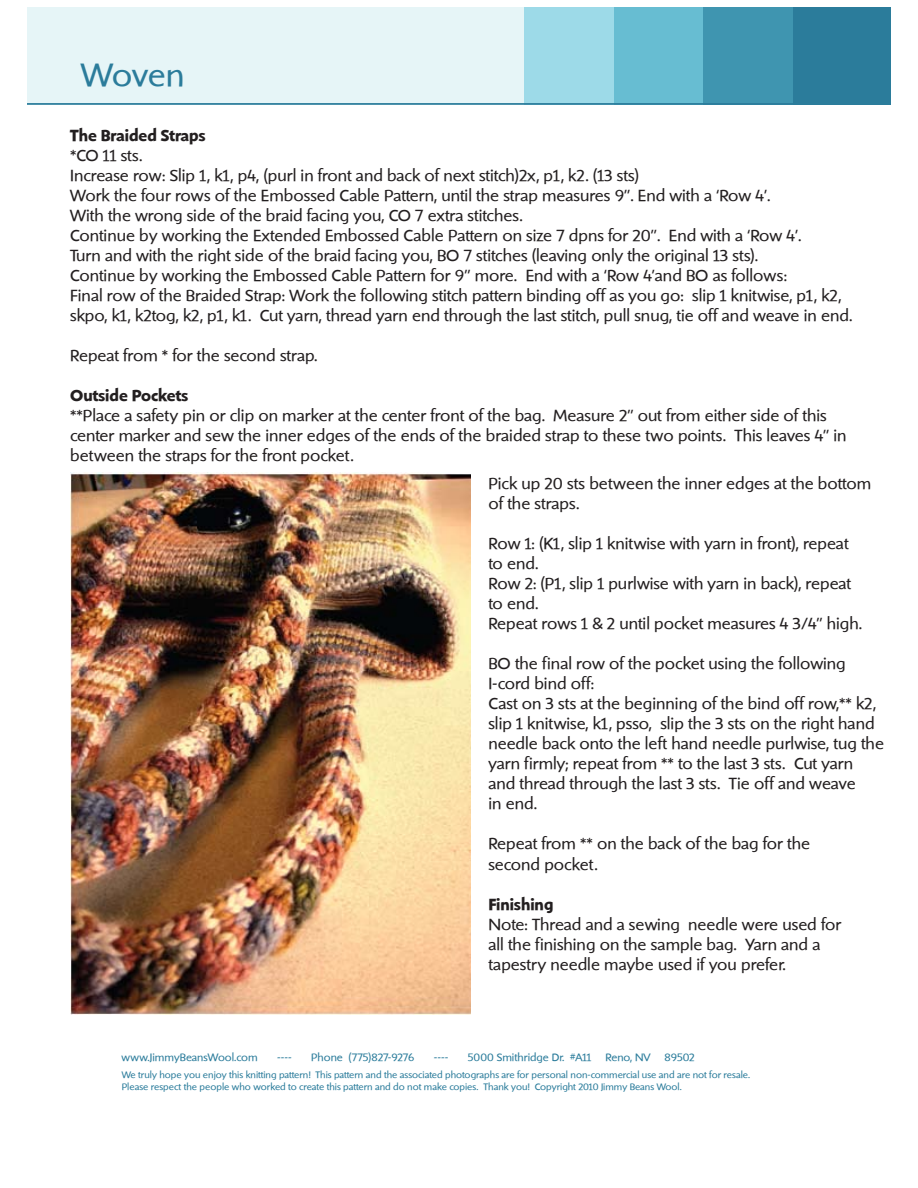
<style>
.page{position:relative;width:918px;height:1188px;background:#fff}
.page>*{position:absolute;margin:0;border:0;box-sizing:border-box;transform-origin:0 0}
.t1{font:33.45px "Shinn RR";letter-spacing:-.005em;color:#2b7c9b}
.t2{font:16.65px/20.1px "Shinn RR";color:#231f20}
.t3{font:700 16.65px "Shinn RR";color:#231f20}
.t4{font:11.1px "Shinn RR";color:#2b7c9b}
.t5{font:9.75px/11.7px "Shinn RR";color:#2b7c9b}
</style>
<div class="page">
<div style="left:27px;top:7px;width:864px;height:98px;background:#e6f5f7"></div>
<div style="left:525px;top:7px;width:90px;height:98px;background:#9ddae8"></div>
<div style="left:614px;top:7px;width:90px;height:98px;background:#67bdd2"></div>
<div style="left:704px;top:7px;width:90px;height:98px;background:#3f95b0"></div>
<div style="left:793px;top:7px;width:98px;height:98px;background:#2b7c9b"></div>
<hr style="left:27px;top:103px;width:856px;height:2px;background:#2b7c9b">
<img style="left:71px;top:473px;width:399px;height:541px">
<h1 class="t1" style="left:81px;top:55px;width:105px">Woven</h1>
<p class="t3" style="left:70px;top:125px;width:137px">The Braided Straps</p>
<p class="t2" style="left:70px;top:145px;width:784px">*CO 11 sts.<br>Increase row: Slip 1, k1, p4, (purl in front and back of next stitch)2x, p1, k2. (13 sts)<br>Work the four rows of the Embossed Cable Pattern, until the strap measures 9”. End with a ‘Row 4’.<br>With the wrong side of the braid facing you, CO 7 extra stitches.<br>Continue by working the Extended Embossed Cable Pattern on size 7 dpns for 20”. End with a ‘Row 4’.<br>Turn and with the right side of the braid facing you, BO 7 stitches (leaving only the original 13 sts).<br>Continue by working the Embossed Cable Pattern for 9” more. End with a ‘Row 4’and BO as follows:<br>Final row of the Braided Strap: Work the following stitch pattern binding off as you go: slip 1 knitwise, p1, k2, skpo, k1, k2tog, k2, p1, k1. Cut yarn, thread yarn end through the last stitch, pull snug, tie off and weave in end.</p>
<p class="t2" style="left:70px;top:345px;width:249px">Repeat from * for the second strap.</p>
<p class="t3" style="left:70px;top:386px;width:119px">Outside Pockets</p>
<p class="t2" style="left:70px;top:405px;width:778px">**Place a safety pin or clip on marker at the center front of the bag. Measure 2” out from either side of this center marker and sew the inner edges of the ends of the braided strap to these two points. This leaves 4” in between the straps for the front pocket.</p>
<p class="t2" style="left:488px;top:473px;width:384px">Pick up 20 sts between the inner edges at the bottom of the straps.</p>
<p class="t2" style="left:488px;top:533px;width:375px">Row 1: (K1, slip 1 knitwise with yarn in front), repeat to end.<br>Row 2: (P1, slip 1 purlwise with yarn in back), repeat to end.<br>Repeat rows 1 &amp; 2 until pocket measures 4 3/4” high.</p>
<p class="t2" style="left:488px;top:653px;width:397px">BO the final row of the pocket using the following I-cord bind off:<br>Cast on 3 sts at the beginning of the bind off row,** k2, slip 1 knitwise, k1, psso, slip the 3 sts on the right hand needle back onto the left hand needle purlwise, tug the yarn firmly; repeat from ** to the last 3 sts. Cut yarn and thread through the last 3 sts. Tie off and weave<br>in end.</p>
<p class="t2" style="left:488px;top:834px;width:323px">Repeat from ** on the back of the bag for the second pocket.</p>
<p class="t3" style="left:488px;top:894px;width:67px">Finishing</p>
<p class="t2" style="left:488px;top:914px;width:354px">Note: Thread and a sewing needle were used for all the finishing on the sample bag. Yarn and a tapestry needle maybe used if you prefer.</p>
<p class="t4" style="left:122px;top:1051px;width:138px">www.JimmyBeansWool.com</p>
<p class="t4" style="left:277px;top:1051px;width:16px">----</p>
<p class="t4" style="left:311px;top:1051px;width:105px">Phone (775)827-9276</p>
<p class="t4" style="left:434px;top:1051px;width:16px">----</p>
<p class="t4" style="left:468px;top:1051px;width:125px">5000 Smithridge Dr. #A11</p>
<p class="t4" style="left:605px;top:1051px;width:91px">Reno, NV 89502</p>
<p class="t5" style="left:122px;top:1069px;width:630px">We truly hope you enjoy this knitting pattern! This pattern and the associated photographs are for personal non-commercial use and are not for resale.<br>Please respect the people who worked to create this pattern and do not make copies. Thank you! Copyright 2010 Jimmy Beans Wool.</p>
</div>
